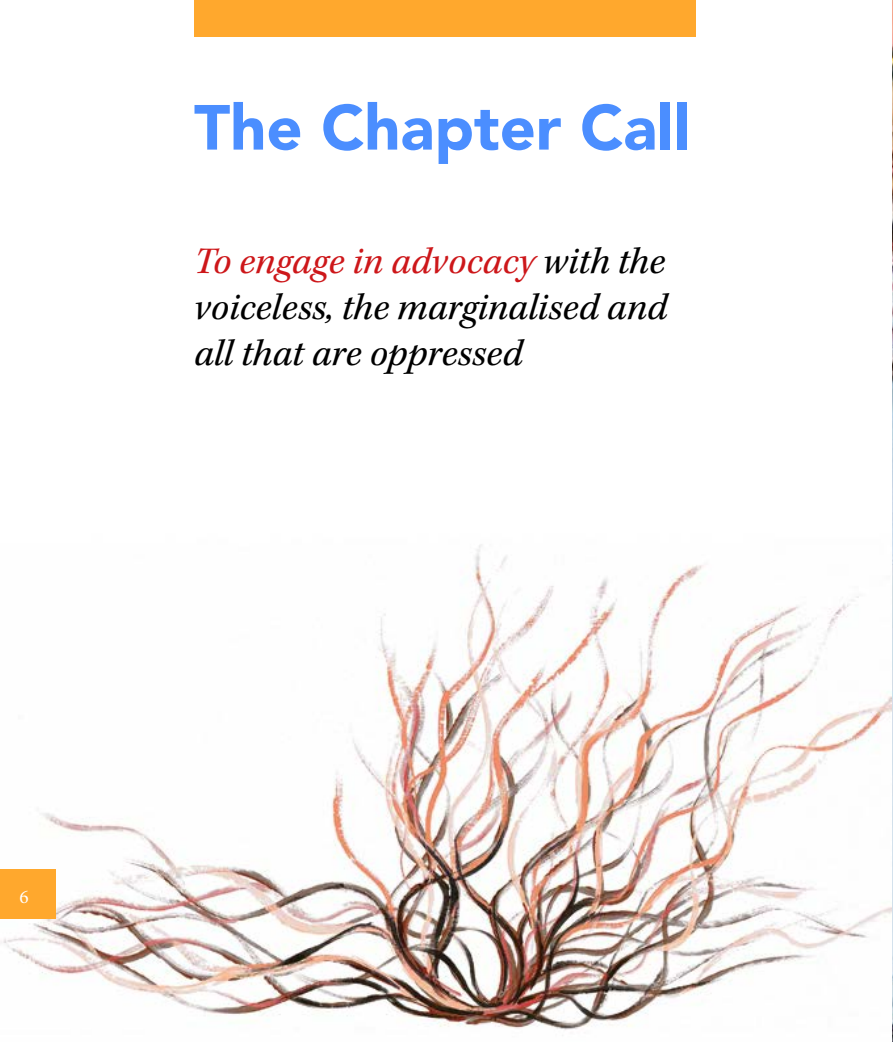
<style>
.page{position:relative;width:893px;height:1042px;background:#fff}
.page>*{position:absolute;margin:0;border:0;box-sizing:border-box;transform-origin:0 0}
.t1{font:900 63px "Avenir";color:#4b8eff}
.t2{font:italic 38.5px/46.2px "Kepler Std";color:#000;text-align:justify}
.t3{font:19.25px "Minion Pro";color:#fff}
.s1{color:#cd171a}
</style>
<div class="page">
<img style="left:0;top:0;width:892px;height:1030px">
<img style="left:892px;top:0;width:1px;height:1042px">
<div style="left:194px;top:0;width:501px;height:36px;background:#ffa82d"></div>
<div style="left:0;top:869px;width:55px;height:50px;background:#ffa82d"></div>
<p class="t1" style="left:194px;top:87px;width:497px">The Chapter Call</p>
<p class="t2" style="left:194px;top:239px;width:475px"><span class="s1">To engage in advocacy</span> with the voiceless, the marginalised and all that are oppressed</p>
<p class="t3" style="left:20px;top:884px;width:11px">6</p>
</div>
